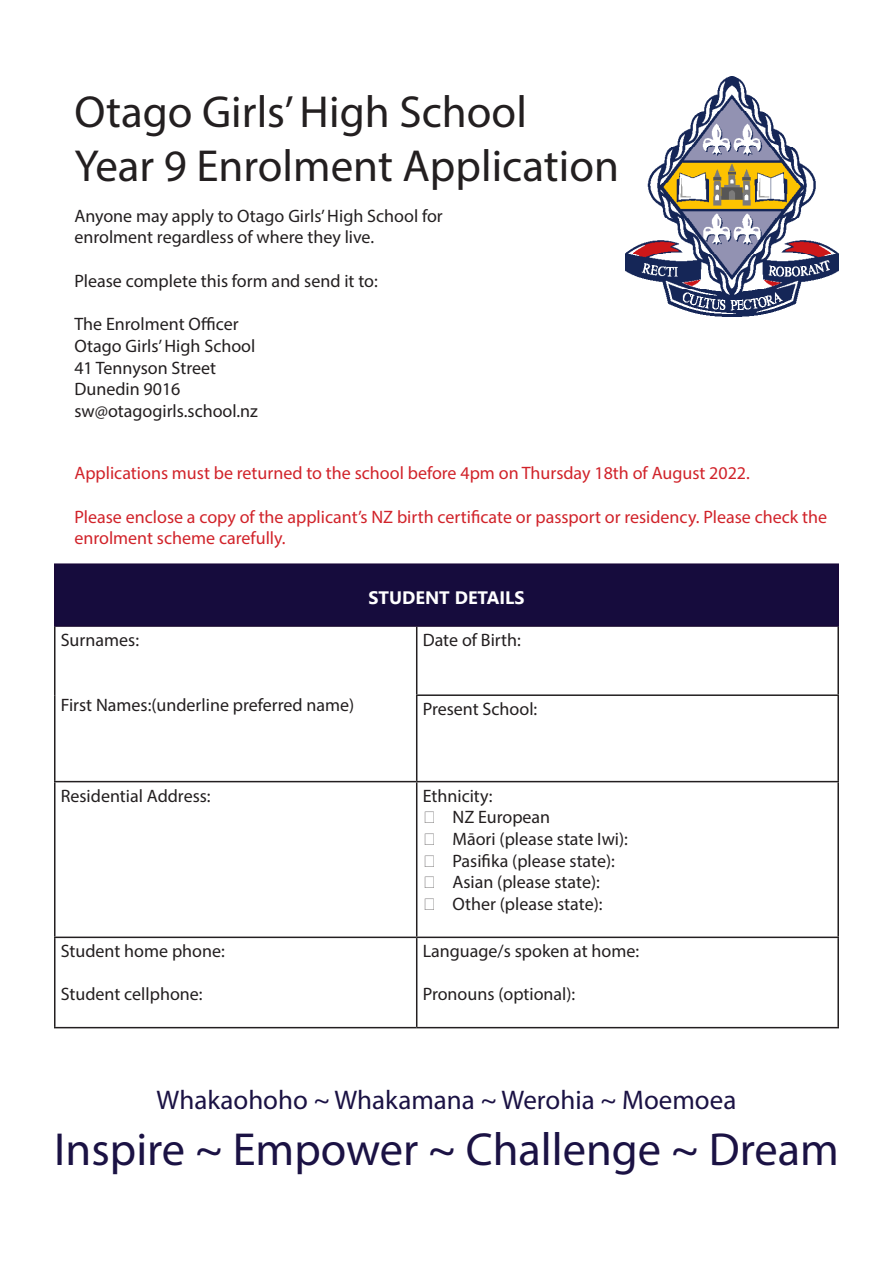
<style>
.page{position:relative;width:893px;height:1263px;background:#fff}
.page>*{position:absolute;margin:0;border:0;box-sizing:border-box;transform-origin:0 0}
.t1{font:46.5px "Myriad Pro";color:#1b1244}
.t2{font:45px "Myriad Pro";color:#231f20}
.t3{font:27px "Myriad Pro";color:#1b1244}
.t4{font:18px "Myriad Pro";color:#231f20}
.t5{font:18px/21.6px "Myriad Pro";color:#d1232a}
.t6{font:18px "Myriad Pro";color:#fff}
.t7{font:700 18px "Nirmala UI";color:#fff}
.s1{font-family:"Arial"}
</style>
<div class="page">
<hr style="left:54px;top:625px;width:363px;height:2px;background:#231f20">
<hr style="left:54px;top:627px;width:2px;height:68px;background:#231f20">
<hr style="left:417px;top:625px;width:422px;height:2px;background:#231f20">
<hr style="left:416px;top:627px;width:1px;height:67px;background:#231f20">
<hr style="left:837px;top:627px;width:2px;height:67px;background:#231f20">
<hr style="left:54px;top:695px;width:2px;height:86px;background:#231f20">
<hr style="left:416px;top:694px;width:423px;height:2px;background:#231f20">
<hr style="left:416px;top:696px;width:1px;height:85px;background:#231f20">
<hr style="left:837px;top:696px;width:2px;height:85px;background:#231f20">
<hr style="left:54px;top:781px;width:363px;height:1px;background:#231f20">
<hr style="left:54px;top:782px;width:2px;height:154px;background:#231f20">
<hr style="left:417px;top:781px;width:422px;height:1px;background:#231f20">
<hr style="left:416px;top:782px;width:1px;height:154px;background:#231f20">
<hr style="left:837px;top:782px;width:2px;height:154px;background:#231f20">
<hr style="left:54px;top:936px;width:363px;height:2px;background:#231f20">
<hr style="left:54px;top:938px;width:2px;height:89px;background:#231f20">
<hr style="left:417px;top:936px;width:422px;height:2px;background:#231f20">
<hr style="left:416px;top:938px;width:1px;height:89px;background:#231f20">
<hr style="left:837px;top:938px;width:2px;height:89px;background:#231f20">
<hr style="left:54px;top:1027px;width:363px;height:1px;background:#231f20">
<hr style="left:417px;top:1027px;width:422px;height:1px;background:#231f20">
<img style="left:625px;top:76px;width:214px;height:240px">
<div style="left:55px;top:564px;width:783px;height:62px;background:#160c3d"></div>
<div style="left:54px;top:563px;width:785px;height:63px;border:2px solid #190839"></div>
<p class="t2" style="left:74px;top:84px;width:454px">Otago Girls’ High School</p>
<p class="t2" style="left:74px;top:138px;width:546px">Year 9 Enrolment Application</p>
<p class="t4" style="left:74px;top:205px;width:370px">Anyone may apply to Otago Girls’ High School for</p>
<p class="t4" style="left:74px;top:226px;width:301px">enrolment regardless of where they live.</p>
<p class="t4" style="left:74px;top:270px;width:305px">Please complete this form and send it to:</p>
<p class="t4" style="left:74px;top:313px;width:166px">The Enrolment Officer</p>
<p class="t4" style="left:74px;top:335px;width:183px">Otago Girls’ High School</p>
<p class="t4" style="left:74px;top:356px;width:143px">41 Tennyson Street</p>
<p class="t4" style="left:74px;top:378px;width:108px">Dunedin 9016</p>
<p class="t4" style="left:74px;top:400px;width:185px">sw@otagogirls.school.nz</p>
<p class="t5" style="left:74px;top:462px;width:677px">Applications must be returned to the school before 4pm on Thursday 18th of August 2022.</p>
<p class="t5" style="left:74px;top:506px;width:754px">Please enclose a copy of the applicant’s NZ birth certificate or passport or residency. Please check the enrolment scheme carefully.</p>
<p class="t4" style="left:61px;top:629px;width:80px">Surnames:</p>
<p class="t7" style="left:368px;top:583px;width:157px">STUDENT DETAILS</p>
<p class="t6" style="left:378px;top:598px;width:138px">STUDENT DETAILS</p>
<p class="t4" style="left:423px;top:629px;width:100px">Date of Birth:</p>
<p class="t4" style="left:61px;top:694px;width:295px">First Names:(underline preferred name)</p>
<p class="t4" style="left:423px;top:698px;width:116px">Present School:</p>
<p class="t4" style="left:61px;top:784px;width:151px">Residential Address:</p>
<p class="t4" style="left:423px;top:784px;width:71px">Ethnicity:</p>
<p class="t4" style="left:423px;top:806px;width:129px"><span class="s1">Ѥ</span> NZ European</p>
<p class="t4" style="left:423px;top:828px;width:207px"><span class="s1">Ѥ</span> Māori (please state Iwi):</p>
<p class="t4" style="left:423px;top:849px;width:194px"><span class="s1">Ѥ</span> Pasifika (please state):</p>
<p class="t4" style="left:423px;top:871px;width:179px"><span class="s1">Ѥ</span> Asian (please state):</p>
<p class="t4" style="left:423px;top:892px;width:181px"><span class="s1">Ѥ</span> Other (please state):</p>
<p class="t4" style="left:61px;top:940px;width:166px">Student home phone:</p>
<p class="t4" style="left:61px;top:983px;width:143px">Student cellphone:</p>
<p class="t4" style="left:423px;top:940px;width:218px">Language/s spoken at home:</p>
<p class="t4" style="left:423px;top:983px;width:154px">Pronouns (optional):</p>
<p class="t3" style="left:157px;top:1083px;width:581px">Whakaohoho ~ Whakamana ~ Werohia ~ Moemoea</p>
<p class="t1" style="left:54px;top:1121px;width:786px">Inspire ~ Empower ~ Challenge ~ Dream</p>
</div>
